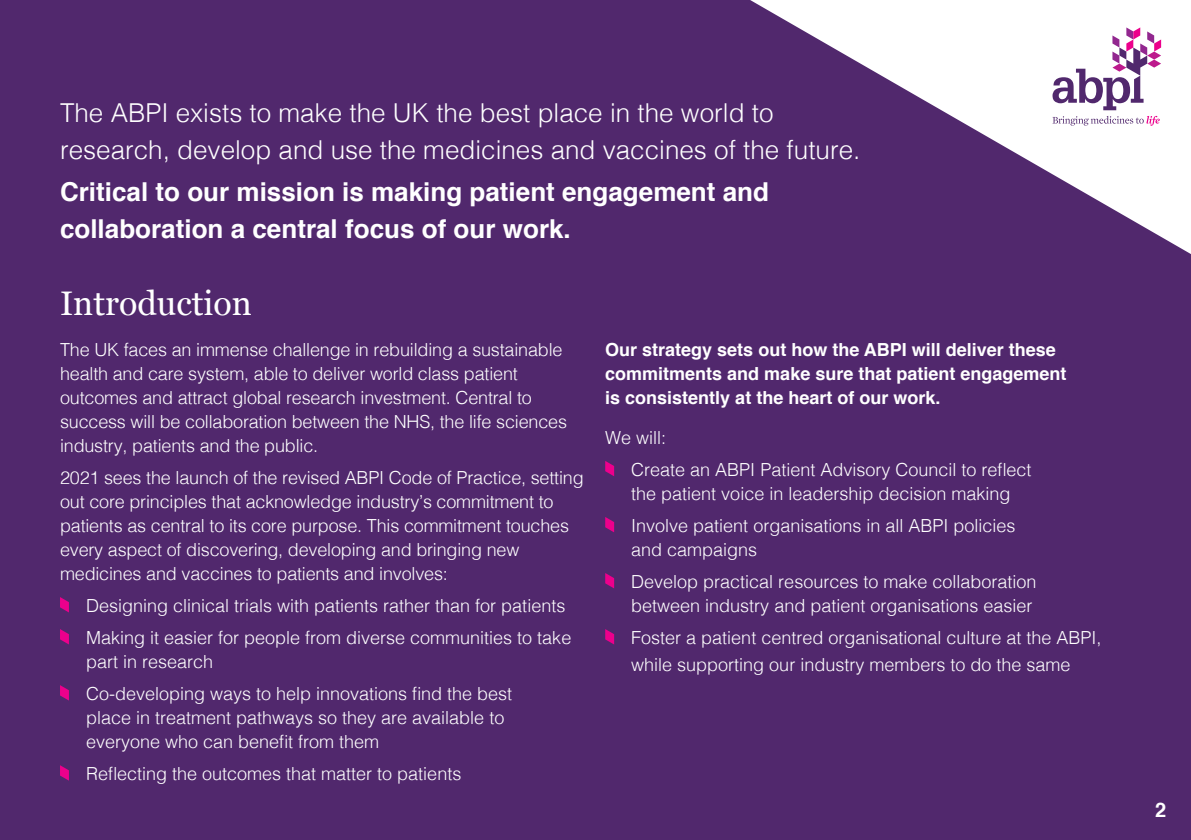
<style>
.page{position:relative;width:1191px;height:840px;background:#fff}
.page>*{position:absolute;margin:0;border:0;box-sizing:border-box;transform-origin:0 0}
.Sub_headers_serif{font:34px "Georgia";color:#fff}
.Sub_headers_serif-2{font:300 26px/36.2px "Helvetica";color:#fff}
.Sub_headers_serif-3{font:700 26px/36.2px "Helvetica";color:#fff}
.t1{font:700 20px "Helvetica";color:#fff}
.BODY{font:300 18px/24px "Helvetica";color:#fff}
.BODY-2{font:700 18px/24px "Helvetica";color:#fff}
</style>
<div class="page">
<div style="left:0;top:0;width:1191px;height:839px;background:#51286d"></div>
<svg style="left:750px;top:0;width:441px;height:254px"></svg>
<svg style="left:60px;top:597px;width:9px;height:15px"></svg>
<svg style="left:60px;top:629px;width:9px;height:15px"></svg>
<svg style="left:60px;top:685px;width:9px;height:15px"></svg>
<svg style="left:60px;top:765px;width:9px;height:15px"></svg>
<svg style="left:605px;top:461px;width:9px;height:15px"></svg>
<svg style="left:605px;top:517px;width:9px;height:15px"></svg>
<svg style="left:605px;top:573px;width:9px;height:15px"></svg>
<svg style="left:605px;top:629px;width:9px;height:15px"></svg>
<svg style="left:1052px;top:116px;width:107px;height:10px"></svg>
<svg style="left:1052px;top:27px;width:109px;height:83px"></svg>
<p class="Sub_headers_serif-2" style="left:60px;top:93px;width:802px">The ABPI exists to make the UK the best place in the world to research, develop and use the medicines and vaccines of the future.</p>
<p class="Sub_headers_serif-3" style="left:60px;top:174px;width:710px">Critical to our mission is making patient engagement and collaboration a central focus of our work.</p>
<p class="Sub_headers_serif" style="left:60px;top:278px;width:193px">Introduction</p>
<p class="BODY" style="left:60px;top:336px;width:508px">The UK faces an immense challenge in rebuilding a sustainable health and care system, able to deliver world class patient outcomes and attract global research investment. Central to success will be collaboration between the NHS, the life sciences industry, patients and the public.</p>
<p class="BODY" style="left:60px;top:464px;width:525px">2021 sees the launch of the revised ABPI Code of Practice, setting out core principles that acknowledge industry’s commitment to patients as central to its core purpose. This commitment touches every aspect of discovering, developing and bringing new medicines and vaccines to patients and involves:</p>
<p class="BODY" style="left:86px;top:592px;width:481px">Designing clinical trials with patients rather than for patients</p>
<p class="BODY" style="left:86px;top:624px;width:487px">Making it easier for people from diverse communities to take part in research</p>
<p class="BODY" style="left:86px;top:680px;width:428px">Co-developing ways to help innovations find the best place in treatment pathways so they are available to everyone who can benefit from them</p>
<p class="BODY" style="left:86px;top:760px;width:377px">Reflecting the outcomes that matter to patients</p>
<p class="BODY-2" style="left:605px;top:337px;width:463px">Our strategy sets out how the ABPI will deliver these commitments and make sure that patient engagement is consistently at the heart of our work.</p>
<p class="BODY" style="left:605px;top:424px;width:63px">We will:</p>
<p class="BODY" style="left:631px;top:456px;width:402px">Create an ABPI Patient Advisory Council to reflect the patient voice in leadership decision making</p>
<p class="BODY" style="left:631px;top:512px;width:386px">Involve patient organisations in all ABPI policies and campaigns</p>
<p class="BODY" style="left:631px;top:568px;width:407px">Develop practical resources to make collaboration between industry and patient organisations easier</p>
<p class="BODY" style="left:631px;top:622px;width:472px;line-height:27px">Foster a patient centred organisational culture at the ABPI, while supporting our industry members to do the same</p>
<p class="t1" style="left:1155px;top:793px;width:13px">2</p>
</div>
